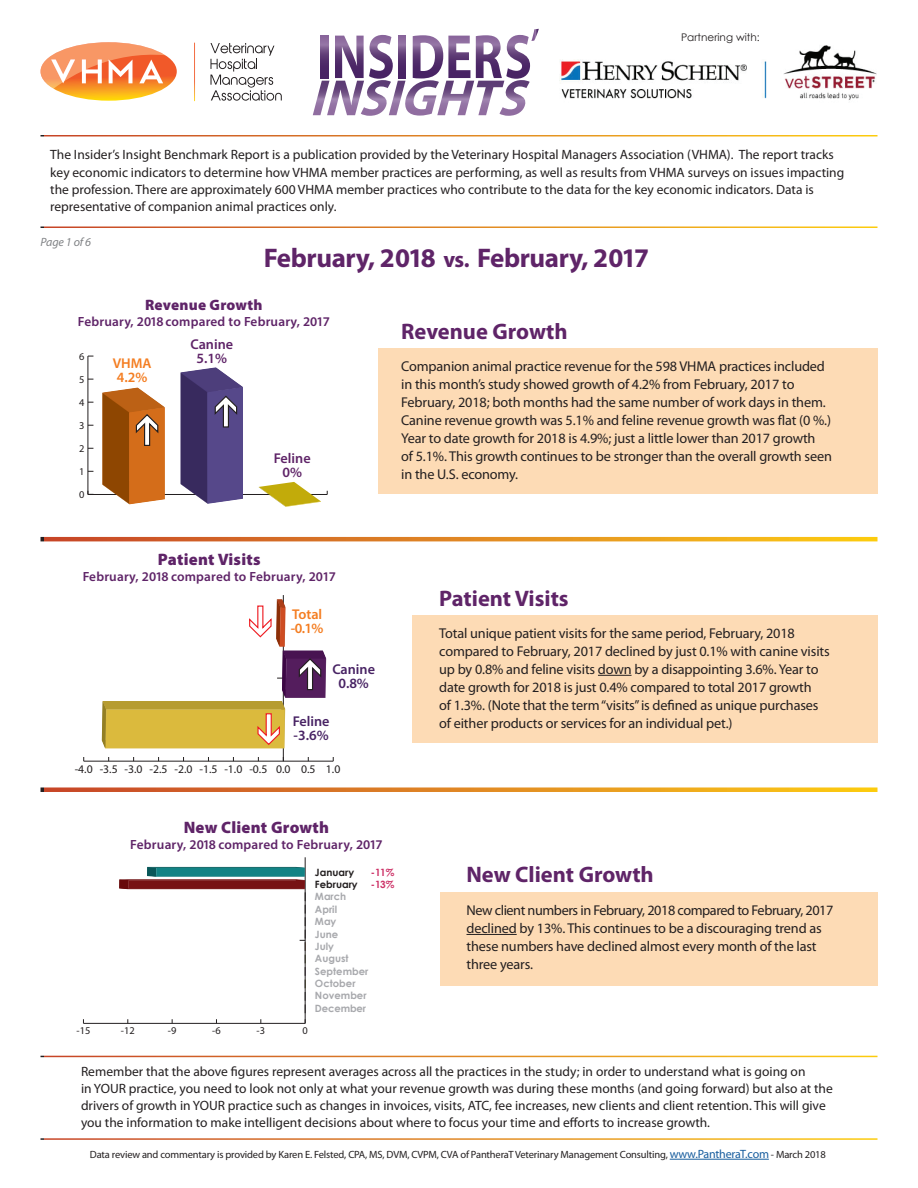
<style>
.page{position:relative;width:918px;height:1188px;background:#fff}
.page>*{position:absolute;margin:0;border:0;box-sizing:border-box;transform-origin:0 0}
.t1{font:700 27px "Myriad Pro";letter-spacing:-.015em;color:#5f2468}
.t2{font:700 22.5px "Myriad Pro";color:#5f2468}
.t3{font:900 16.65px "Myriad Pro";letter-spacing:.015em;color:#5f2468}
.t4{font:900 15.15px "Myriad Pro";letter-spacing:.015em;color:#5f2468}
.t5{font:14.25px/18px "Myriad Pro";letter-spacing:-.01em;color:#231f20}
.t6{font:600 14.25px/14.2px "Myriad Pro";color:#482364;text-align:center}
.t7{font:600 14.25px/14.2px "Myriad Pro";color:#f47d21}
.t8{font:600 14.25px/14.2px "Myriad Pro";color:#5f2468;text-align:center}
.t9{font:13.5px/17.2px "Myriad Pro";color:#231f20}
.t10{font:600 13.35px "Myriad Pro";letter-spacing:.015em;color:#5f2468}
.t11{font:italic 12px "Myriad Pro";letter-spacing:-.01em;color:#808285}
.t12{font:11.7px "Myriad Pro";color:#231f20}
.t13{font:10.5px "Myriad Pro";letter-spacing:-.015em;color:#231f20}
.t14{font:10.5px "Century Gothic";color:#231f20}
.t15{font:10.35px "Myriad Pro";color:#231f20}
.t16{font:700 10.05px/12.3px "Century Gothic";color:#a8a9ad}
.t17{font:700 10.05px "Century Gothic";color:#231f20}
.t18{font:700 10.05px "Century Gothic";color:#cd3267}
.s1{font-size:22.5px}
.s2{font-size:12px;color:#175d9e}
</style>
<div class="page">
<hr style="left:670px;top:1159px;width:99px;height:1px;background:#175d9e">
<div style="left:378px;top:348px;width:500px;height:146px;background:#fddbb5"></div>
<div style="left:412px;top:616px;width:466px;height:127px;background:#fddbb5"></div>
<hr style="left:598px;top:675px;width:34px;height:1px;background:#231f20">
<div style="left:440px;top:892px;width:438px;height:94px;background:#fddbb5"></div>
<hr style="left:466px;top:934px;width:51px;height:1px;background:#231f20">
<svg style="left:40px;top:537px;width:838px;height:4px;background:#df8721"></svg>
<svg style="left:40px;top:787px;width:838px;height:5px;background:#e29337"></svg>
<svg style="left:313px;top:29px;width:226px;height:87px"></svg>
<svg style="left:40px;top:42px;width:137px;height:59px"></svg>
<svg style="left:210px;top:43px;width:72px;height:58px"></svg>
<svg style="left:194px;top:43px;width:1px;height:58px"></svg>
<img style="left:559px;top:45px;width:318px;height:55px">
<hr style="left:84px;top:761px;width:249px;height:1px;background:#231f20">
<hr style="left:283px;top:595px;width:1px;height:166px;background:#231f20">
<svg style="left:102px;top:599px;width:224px;height:149px"></svg>
<hr style="left:88px;top:494px;width:239px;height:1px;background:#231f20">
<hr style="left:88px;top:356px;width:1px;height:138px;background:#231f20">
<svg style="left:259px;top:482px;width:62px;height:25px"></svg>
<svg style="left:181px;top:367px;width:62px;height:137px;background:#5b4f83"></svg>
<svg style="left:102px;top:388px;width:63px;height:116px;background:#bb6e2c"></svg>
<hr style="left:83px;top:1023px;width:222px;height:1px;background:#231f20">
<hr style="left:305px;top:857px;width:1px;height:166px;background:#231f20">
<svg style="left:119px;top:867px;width:187px;height:146px"></svg>
<p class="t14" style="left:681px;top:31px;width:80px">Partnering with:</p>
<p class="t9" style="left:50px;top:146px;width:796px">The Insider’s Insight Benchmark Report is a publication provided by the Veterinary Hospital Managers Association (VHMA). The report tracks key economic indicators to determine how VHMA member practices are performing, as well as results from VHMA surveys on issues impacting the profession. There are approximately 600 VHMA member practices who contribute to the data for the key economic indicators. Data is representative of companion animal practices only.</p>
<h1 class="t1" style="left:264px;top:240px;width:387px">February, 2018 <span class="s1">vs.</span> February, 2017</h1>
<p class="t11" style="left:40px;top:235px;width:52px">Page 1 of 6</p>
<p class="t4" style="left:145px;top:295px;width:119px">Revenue Growth</p>
<p class="t10" style="left:78px;top:313px;width:254px">February, 2018 compared to February, 2017</p>
<p class="t7" style="left:113px;top:356px;width:40px">VHMA<br>4.2%</p>
<p class="t8" style="left:191px;top:336px;width:44px">Canine<br>5.1%</p>
<p class="t15" style="left:79px;top:350px;width:7px">6</p>
<p class="t15" style="left:79px;top:373px;width:7px">5</p>
<p class="t15" style="left:79px;top:396px;width:7px">4</p>
<p class="t15" style="left:79px;top:419px;width:7px">3</p>
<p class="t15" style="left:79px;top:442px;width:7px">2</p>
<p class="t15" style="left:79px;top:465px;width:7px">1</p>
<p class="t15" style="left:79px;top:488px;width:7px">0</p>
<p class="t8" style="left:274px;top:451px;width:38px">Feline<br>0%</p>
<p class="t3" style="left:158px;top:548px;width:104px">Patient Visits</p>
<p class="t10" style="left:83px;top:568px;width:255px">February, 2018 compared to February, 2017</p>
<p class="t7" style="left:291px;top:607px;width:34px">Total -0.1%</p>
<p class="t6" style="left:332px;top:661px;width:44px">Canine<br>0.8%</p>
<p class="t6" style="left:293px;top:713px;width:38px;text-align:left">Feline -3.6%</p>
<p class="t12" style="left:75px;top:761px;width:267px">-4.0 -3.5 -3.0 -2.5 -2.0 -1.5 -1.0 -0.5 0.0 0.5 1.0</p>
<h2 class="t2" style="left:401px;top:317px;width:168px">Revenue Growth</h2>
<p class="t5" style="left:401px;top:357px;width:432px">Companion animal practice revenue for the 598 VHMA practices included in this month’s study showed growth of 4.2% from February, 2017 to February, 2018; both months had the same number of work days in them.<br>Canine revenue growth was 5.1% and feline revenue growth was flat (0 %.)<br>Year to date growth for 2018 is 4.9%; just a little lower than 2017 growth<br>of 5.1%. This growth continues to be stronger than the overall growth seen in the U.S. economy.</p>
<h2 class="t2" style="left:439px;top:584px;width:131px">Patient Visits</h2>
<p class="t5" style="left:439px;top:624px;width:392px">Total unique patient visits for the same period, February, 2018 compared to February, 2017 declined by just 0.1% with canine visits up by 0.8% and feline visits down by a disappointing 3.6%. Year to date growth for 2018 is just 0.4% compared to total 2017 growth<br>of 1.3%. (Note that the term “visits” is defined as unique purchases of either products or services for an individual pet.)</p>
<p class="t3" style="left:184px;top:816px;width:147px">New Client Growth</p>
<p class="t10" style="left:130px;top:836px;width:254px">February, 2018 compared to February, 2017</p>
<p class="t17" style="left:315px;top:866px;width:41px">January</p>
<p class="t18" style="left:371px;top:866px;width:25px">-11%</p>
<p class="t17" style="left:315px;top:878px;width:44px">February</p>
<p class="t18" style="left:371px;top:878px;width:25px">-13%</p>
<p class="t16" style="left:315px;top:890px;width:55px">March<br>April<br>May<br>June<br>July<br>August<br>September<br>October<br>November<br>December</p>
<p class="t15" style="left:77px;top:1024px;width:15px">-15</p>
<p class="t15" style="left:121px;top:1024px;width:15px">-12</p>
<p class="t15" style="left:168px;top:1024px;width:10px">-9</p>
<p class="t15" style="left:212px;top:1024px;width:10px">-6</p>
<p class="t15" style="left:257px;top:1024px;width:10px">-3</p>
<p class="t15" style="left:303px;top:1024px;width:7px">0</p>
<h2 class="t2" style="left:466px;top:860px;width:189px">New Client Growth</h2>
<p class="t5" style="left:466px;top:901px;width:369px">New client numbers in February, 2018 compared to February, 2017 declined by 13%. This continues to be a discouraging trend as these numbers have declined almost every month of the last three years.</p>
<p class="t9" style="left:81px;top:1062px;width:753px">Remember that the above figures represent averages across all the practices in the study; in order to understand what is going on<br>in YOUR practice, you need to look not only at what your revenue growth was during these months (and going forward) but also at the drivers of growth in YOUR practice such as changes in invoices, visits, ATC, fee increases, new clients and client retention. This will give you the information to make intelligent decisions about where to focus your time and efforts to increase growth.</p>
<p class="t13" style="left:90px;top:1148px;width:737px">Data review and commentary is provided by Karen E. Felsted, CPA, MS, DVM, CVPM, CVA of PantheraT Veterinary Management Consulting, <span class="s2">www.PantheraT.com</span> - March 2018</p>
</div>
